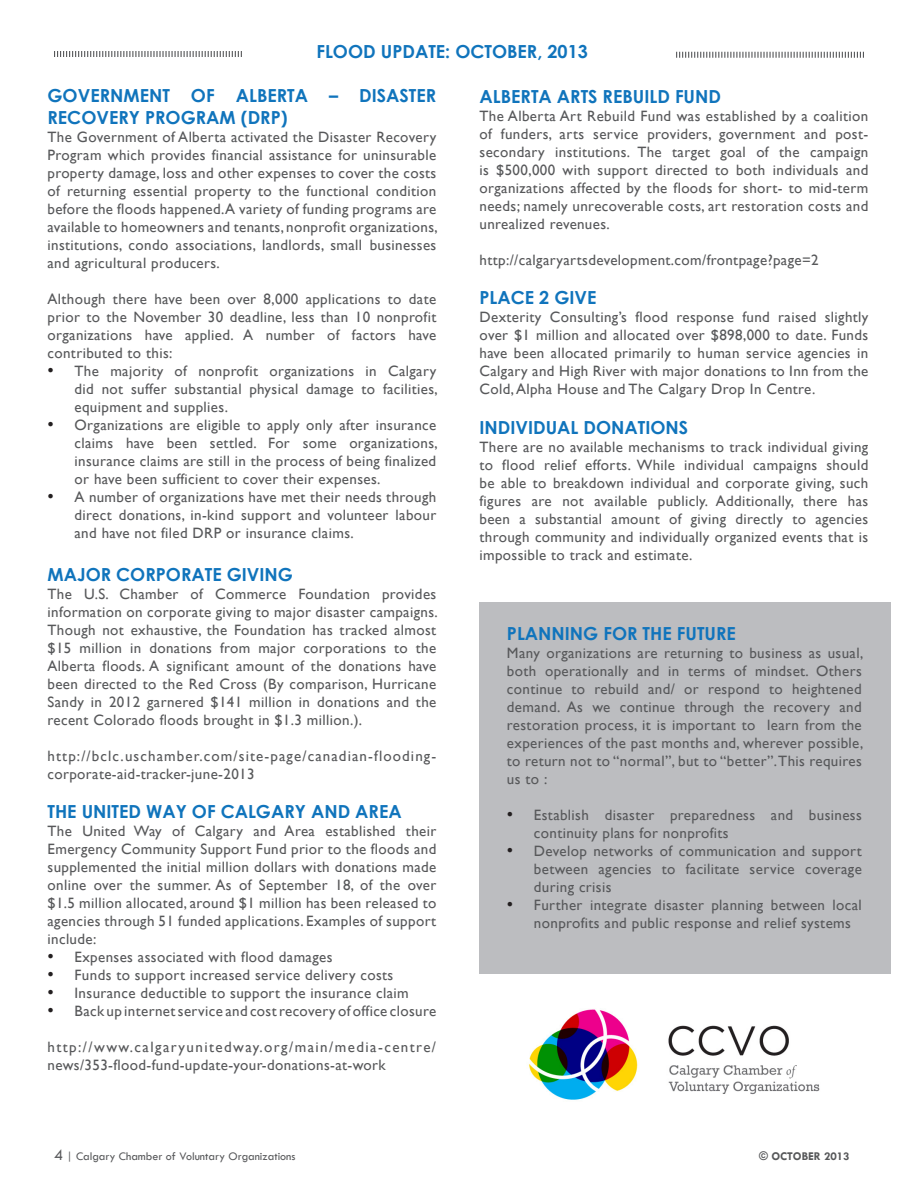
<style>
.page{position:relative;width:918px;height:1188px;background:#fff}
.page>*{position:absolute;margin:0;border:0;box-sizing:border-box;transform-origin:0 0}
.t1{font:700 18px/21.6px "Century Gothic";color:#1074bc}
.t2{font:15px/18px "Gill Sans";letter-spacing:.025em;color:#57585a;text-align:justify}
.t3{font:15px/18px "Gill Sans";letter-spacing:.065em;color:#57585a}
.t4{font:15px/18px "Gill Sans";letter-spacing:.075em;color:#57585a}
.t5{font:12px "Tw Cen";color:#57585a}
.t6{font:700 12px "Tw Cen";color:#57585a}
.s1{font-family:"Times New Roman";font-size:18px;color:#231f20}
.s2{font-size:16.5px}
</style>
<div class="page">
<svg style="left:54px;top:51px;width:188px;height:6px"></svg>
<svg style="left:676px;top:52px;width:188px;height:6px"></svg>
<div style="left:480px;top:603px;width:411px;height:371px;background:#bcbdc0"></div>
<img style="left:529px;top:1009px;width:291px;height:91px">
<p class="t1" style="left:316px;top:40px;width:273px">FLOOD UPDATE: OCTOBER, 2013</p>
<p class="t1" style="left:48px;top:84px;width:390px">GOVERNMENT OF ALBERTA – DISASTER<br>RECOVERY PROGRAM (DRP)</p>
<p class="t2" style="left:48px;top:128px;width:392px">The Government of Alberta activated the Disaster Recovery Program which provides financial assistance for uninsurable property damage, loss and other expenses to cover the costs of returning essential property to the functional condition before the floods happened. A variety of funding programs are available to homeowners and tenants, nonprofit organizations, institutions, condo associations, landlords, small businesses and agricultural producers.</p>
<p class="t2" style="left:48px;top:290px;width:390px">Although there have been over 8,000 applications to date prior to the November 30 deadline, less than 10 nonprofit organizations have applied. A number of factors have contributed to this:</p>
<p class="t2" style="left:75px;top:362px;width:365px;text-indent:-27px"><span class="s1">•</span> The majority of nonprofit organizations in Calgary did not suffer substantial physical damage to facilities, equipment and supplies.</p>
<p class="t2" style="left:75px;top:416px;width:365px;text-indent:-27px"><span class="s1">•</span> Organizations are eligible to apply only after insurance claims have been settled. For some organizations, insurance claims are still in the process of being finalized or have been sufficient to cover their expenses.</p>
<p class="t2" style="left:75px;top:488px;width:363px;text-indent:-27px"><span class="s1">•</span> A number of organizations have met their needs through direct donations, in-kind support and volunteer labour and have not filed DRP or insurance claims.</p>
<p class="t1" style="left:48px;top:563px;width:247px">MAJOR CORPORATE GIVING</p>
<p class="t2" style="left:48px;top:585px;width:392px">The U.S. Chamber of Commerce Foundation provides information on corporate giving to major disaster campaigns.<br>Though not exhaustive, the Foundation has tracked almost $15 million in donations from major corporations to the Alberta floods. A significant amount of the donations have been directed to the Red Cross (By comparison, Hurricane Sandy in 2012 garnered $141 million in donations and the recent Colorado floods brought in $1.3 million.).</p>
<p class="t4" style="left:48px;top:747px;width:390px">http://bclc.uschamber.com/site-page/canadian-flooding&shy;corporate-aid-tracker-june-2013</p>
<p class="t1" style="left:48px;top:800px;width:356px">THE UNITED WAY OF CALGARY AND AREA</p>
<p class="t2" style="left:48px;top:823px;width:390px">The United Way of Calgary and Area established their Emergency Community Support Fund prior to the floods and supplemented the initial million dollars with donations made online over the summer. As of September 18, of the over $1.5 million allocated, around $1 million has been released to agencies through 51 funded applications. Examples of support include:</p>
<p class="t2" style="left:48px;top:949px;width:286px"><span class="s1">•</span> Expenses associated with flood damages</p>
<p class="t2" style="left:48px;top:967px;width:347px"><span class="s1">•</span> Funds to support increased service delivery costs</p>
<p class="t2" style="left:48px;top:985px;width:363px"><span class="s1">•</span> Insurance deductible to support the insurance claim</p>
<p class="t2" style="left:48px;top:1003px;width:390px"><span class="s1">•</span> Back up internet service and cost recovery of office closure</p>
<p class="t3" style="left:48px;top:1039px;width:390px">http://www.calgaryunitedway.org/main/media-centre/ news/353-flood-fund-update-your-donations-at-work</p>
<p class="t1" style="left:480px;top:85px;width:243px">ALBERTA ARTS REBUILD FUND</p>
<p class="t2" style="left:480px;top:107px;width:390px">The Alberta Art Rebuild Fund was established by a coalition of funders, arts service providers, government and post&shy;secondary institutions. The target goal of the campaign is $500,000 with support directed to both individuals and organizations affected by the floods for short- to mid-term needs; namely unrecoverable costs, art restoration costs and unrealized revenues.</p>
<p class="t2" style="left:480px;top:251px;width:341px">http://calgaryartsdevelopment.com/frontpage?page=2</p>
<p class="t1" style="left:480px;top:286px;width:118px">PLACE 2 GIVE</p>
<p class="t2" style="left:480px;top:309px;width:390px">Dexterity Consulting’s flood response fund raised slightly over $1 million and allocated over $898,000 to date. Funds have been allocated primarily to human service agencies in Calgary and High River with major donations to Inn from the Cold, Alpha House and The Calgary Drop In Centre.</p>
<p class="t1" style="left:480px;top:416px;width:210px">INDIVIDUAL DONATIONS</p>
<p class="t2" style="left:480px;top:438px;width:390px">There are no available mechanisms to track individual giving to flood relief efforts. While individual campaigns should be able to breakdown individual and corporate giving, such figures are not available publicly. Additionally, there has been a substantial amount of giving directly to agencies through community and individually organized events that is impossible to track and estimate.</p>
<p class="t1" style="left:507px;top:622px;width:230px">PLANNING FOR THE FUTURE</p>
<p class="t2" style="left:507px;top:644px;width:358px">Many organizations are returning to business as usual, both operationally and in terms of mindset. Others continue to rebuild and/ or respond to heightened demand. As we continue through the recovery and restoration process, it is important to learn from the experiences of the past months and, wherever possible, to return not to “normal”, but to “better”. This requires us to :</p>
<p class="t2" style="left:534px;top:806px;width:329px;text-indent:-27px"><span class="s1">•</span> Establish disaster preparedness and business continuity plans for nonprofits</p>
<p class="t2" style="left:534px;top:842px;width:329px;text-indent:-27px"><span class="s1">•</span> Develop networks of communication and support between agencies to facilitate service coverage during crisis</p>
<p class="t2" style="left:534px;top:896px;width:329px;text-indent:-27px"><span class="s1">•</span> Further integrate disaster planning between local nonprofits and public response and relief systems</p>
<p class="t5" style="left:54px;top:1149px;width:243px"><span class="s2">4</span> | Calgary Chamber of Voluntary Organizations</p>
<p class="t6" style="left:759px;top:1149px;width:92px">© OCTOBER 2013</p>
</div>
